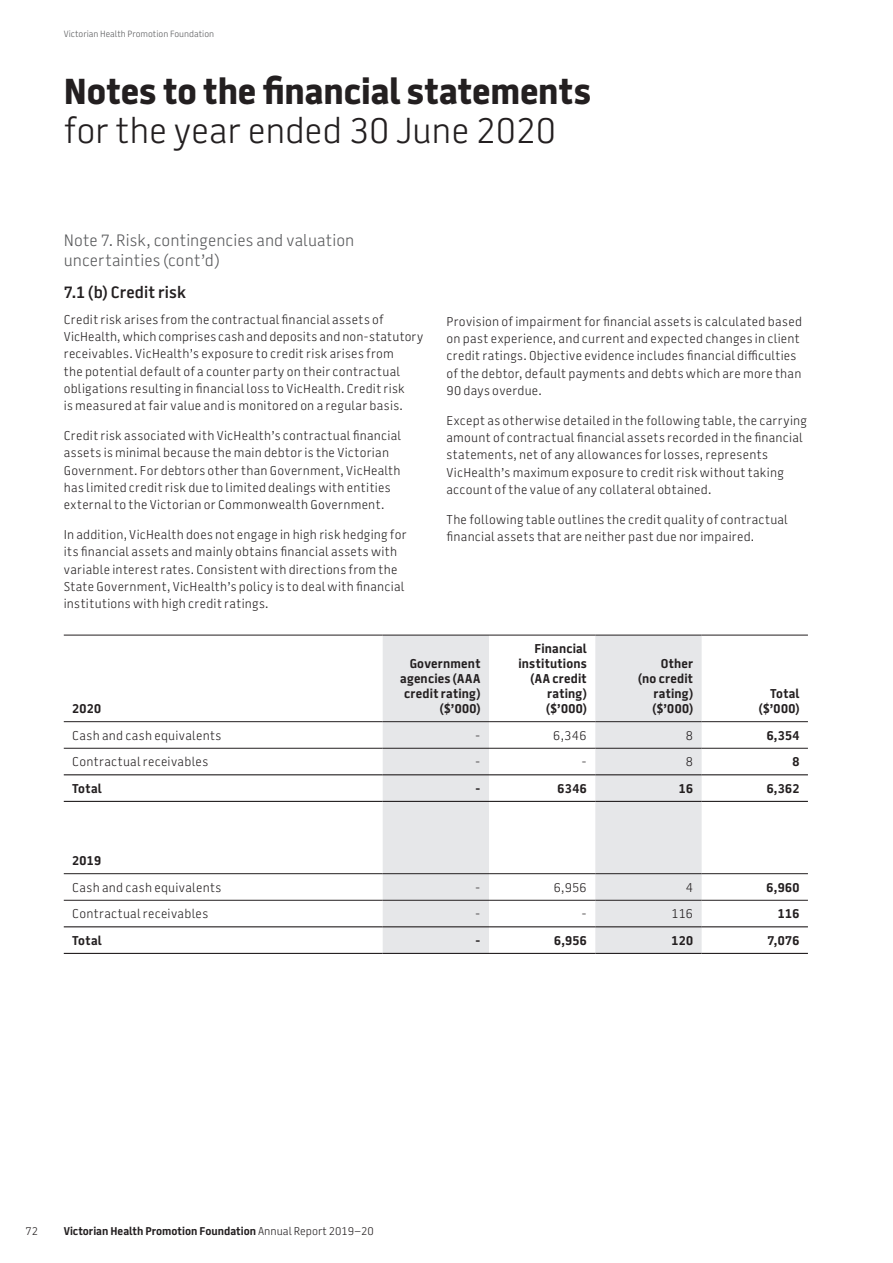
<style>
.page{position:relative;width:893px;height:1263px;background:#fff}
.page>*{position:absolute;margin:0;border:0;box-sizing:border-box;transform-origin:0 0}
.t1{font:800 36px "Battersea";letter-spacing:-.005em;color:#231f20}
.t2{font:300 36px "Battersea";letter-spacing:-.01em;color:#231f20}
.VCH15_Footnote{font:300 16.5px/19.5px "Battersea";letter-spacing:.005em;color:#57585a}
.VCH15_Heading_03{font:600 16.5px "Battersea";letter-spacing:.01em;color:#231f20}
.VCH15_Body{font:300 12.75px/17.2px "Battersea";letter-spacing:.02em;color:#231f20}
.VCH15_FIN_TABLE_HEAD{font:700 12.75px/15px "Battersea";letter-spacing:.02em;color:#231f20;text-align:right}
.VCH15_Table_text{font:300 12.75px "Battersea";letter-spacing:.025em;color:#231f20}
.VCH15_BOLD_copy{font:700 12.75px "Battersea";letter-spacing:.025em;color:#231f20}
.VCH15_Table_text-2{font:700 12.75px "Battersea";letter-spacing:.025em;color:#231f20}
.t3{font:700 11.25px "Battersea";color:#231f20}
.t4{font:300 11.25px "Battersea";color:#231f20}
.t5{font:300 9px "Battersea";color:#57585a}
.s1{font-weight:300}
</style>
<div class="page">
<svg style="left:383px;top:636px;width:319px;height:317px;fill:#e6e7e9"></svg>
<hr style="left:64px;top:635px;width:319px;height:1px;background:#231f20">
<hr style="left:383px;top:635px;width:106px;height:1px;background:#231f20">
<hr style="left:489px;top:635px;width:106px;height:1px;background:#231f20">
<hr style="left:595px;top:635px;width:107px;height:1px;background:#231f20">
<hr style="left:702px;top:635px;width:106px;height:1px;background:#231f20">
<hr style="left:64px;top:721px;width:319px;height:1px;background:#231f20">
<hr style="left:383px;top:721px;width:106px;height:1px;background:#231f20">
<hr style="left:489px;top:721px;width:106px;height:1px;background:#231f20">
<hr style="left:595px;top:721px;width:107px;height:1px;background:#231f20">
<hr style="left:702px;top:721px;width:106px;height:1px;background:#231f20">
<hr style="left:64px;top:748px;width:319px;height:1px;background:#231f20">
<hr style="left:383px;top:748px;width:106px;height:1px;background:#231f20">
<hr style="left:489px;top:748px;width:106px;height:1px;background:#231f20">
<hr style="left:595px;top:748px;width:107px;height:1px;background:#231f20">
<hr style="left:702px;top:748px;width:106px;height:1px;background:#231f20">
<hr style="left:64px;top:873px;width:319px;height:1px;background:#231f20">
<hr style="left:383px;top:873px;width:106px;height:1px;background:#231f20">
<hr style="left:489px;top:873px;width:106px;height:1px;background:#231f20">
<hr style="left:595px;top:873px;width:107px;height:1px;background:#231f20">
<hr style="left:702px;top:873px;width:106px;height:1px;background:#231f20">
<hr style="left:64px;top:900px;width:319px;height:1px;background:#231f20">
<hr style="left:383px;top:900px;width:106px;height:1px;background:#231f20">
<hr style="left:489px;top:900px;width:106px;height:1px;background:#231f20">
<hr style="left:595px;top:900px;width:107px;height:1px;background:#231f20">
<hr style="left:702px;top:900px;width:106px;height:1px;background:#231f20">
<hr style="left:64px;top:774px;width:319px;height:1px;background:#231f20">
<hr style="left:383px;top:774px;width:106px;height:1px;background:#231f20">
<hr style="left:489px;top:774px;width:106px;height:1px;background:#231f20">
<hr style="left:595px;top:774px;width:107px;height:1px;background:#231f20">
<hr style="left:702px;top:774px;width:106px;height:1px;background:#231f20">
<hr style="left:64px;top:801px;width:319px;height:1px;background:#231f20">
<hr style="left:383px;top:801px;width:106px;height:1px;background:#231f20">
<hr style="left:489px;top:801px;width:106px;height:1px;background:#231f20">
<hr style="left:595px;top:801px;width:107px;height:1px;background:#231f20">
<hr style="left:702px;top:801px;width:106px;height:1px;background:#231f20">
<hr style="left:64px;top:926px;width:319px;height:1px;background:#231f20">
<hr style="left:383px;top:926px;width:106px;height:1px;background:#231f20">
<hr style="left:489px;top:926px;width:106px;height:1px;background:#231f20">
<hr style="left:595px;top:926px;width:107px;height:1px;background:#231f20">
<hr style="left:702px;top:926px;width:106px;height:1px;background:#231f20">
<hr style="left:383px;top:953px;width:106px;height:1px;background:#231f20">
<hr style="left:489px;top:953px;width:106px;height:1px;background:#231f20">
<hr style="left:595px;top:953px;width:107px;height:1px;background:#231f20">
<hr style="left:702px;top:953px;width:106px;height:1px;background:#231f20">
<hr style="left:64px;top:953px;width:319px;height:1px;background:#231f20">
<p class="t5" style="left:64px;top:28px;width:152px">Victorian Health Promotion Foundation</p>
<h1 class="t1" style="left:64px;top:66px;width:529px">Notes to the financial statements</h1>
<h1 class="t2" style="left:64px;top:106px;width:494px">for the year ended 30 June 2020</h1>
<p class="VCH15_Footnote" style="left:64px;top:231px;width:292px">Note 7. Risk, contingencies and valuation uncertainties (cont’d)</p>
<p class="VCH15_Heading_03" style="left:64px;top:281px;width:124px">7.1 (b) Credit risk</p>
<p class="VCH15_Body" style="left:64px;top:311px;width:361px">Credit risk arises from the contractual financial assets of VicHealth, which comprises cash and deposits and non-statutory receivables. VicHealth’s exposure to credit risk arises from<br>the potential default of a counter party on their contractual obligations resulting in financial loss to VicHealth. Credit risk<br>is measured at fair value and is monitored on a regular basis.</p>
<p class="VCH15_Body" style="left:64px;top:427px;width:339px">Credit risk associated with VicHealth’s contractual financial assets is minimal because the main debtor is the Victorian Government. For debtors other than Government, VicHealth has limited credit risk due to limited dealings with entities external to the Victorian or Commonwealth Government.</p>
<p class="VCH15_Body" style="left:64px;top:526px;width:344px">In addition, VicHealth does not engage in high risk hedging for its financial assets and mainly obtains financial assets with variable interest rates. Consistent with directions from the State Government, VicHealth’s policy is to deal with financial institutions with high credit ratings.</p>
<p class="VCH15_Body" style="left:446px;top:313px;width:357px">Provision of impairment for financial assets is calculated based on past experience, and current and expected changes in client credit ratings. Objective evidence includes financial difficulties of the debtor, default payments and debts which are more than 90 days overdue.</p>
<p class="VCH15_Body" style="left:446px;top:412px;width:362px">Except as otherwise detailed in the following table, the carrying amount of contractual financial assets recorded in the financial statements, net of any allowances for losses, represents VicHealth’s maximum exposure to credit risk without taking account of the value of any collateral obtained.</p>
<p class="VCH15_Body" style="left:446px;top:511px;width:343px">The following table outlines the credit quality of contractual financial assets that are neither past due nor impaired.</p>
<p class="VCH15_FIN_TABLE_HEAD" style="left:72px;top:702px;width:30px">2020</p>
<p class="VCH15_FIN_TABLE_HEAD" style="left:400px;top:657px;width:82px">Government agencies (AAA credit rating) ($’000)</p>
<p class="VCH15_FIN_TABLE_HEAD" style="left:518px;top:642px;width:70px">Financial institutions (AA credit rating) ($’000)</p>
<p class="VCH15_FIN_TABLE_HEAD" style="left:638px;top:657px;width:56px">Other<br>(no credit rating) ($’000)</p>
<p class="VCH15_FIN_TABLE_HEAD" style="left:770px;top:687px;width:31px">Total</p>
<p class="VCH15_FIN_TABLE_HEAD" style="left:759px;top:702px;width:42px">($’000)</p>
<p class="VCH15_Table_text" style="left:72px;top:727px;width:151px">Cash and cash equivalents</p>
<p class="VCH15_Table_text" style="left:475px;top:727px;width:7px">-</p>
<p class="VCH15_Table_text" style="left:553px;top:727px;width:35px">6,346</p>
<p class="VCH15_Table_text" style="left:686px;top:727px;width:9px">8</p>
<p class="VCH15_Table_text-2" style="left:767px;top:726px;width:34px">6,354</p>
<p class="VCH15_Table_text" style="left:72px;top:753px;width:137px">Contractual receivables</p>
<p class="VCH15_Table_text" style="left:475px;top:753px;width:7px">-</p>
<p class="VCH15_Table_text" style="left:582px;top:753px;width:7px">-</p>
<p class="VCH15_Table_text" style="left:686px;top:753px;width:9px">8</p>
<p class="VCH15_Table_text-2" style="left:792px;top:753px;width:9px">8</p>
<p class="VCH15_BOLD_copy" style="left:72px;top:780px;width:31px">Total</p>
<p class="VCH15_Table_text-2" style="left:476px;top:780px;width:6px">-</p>
<p class="VCH15_BOLD_copy" style="left:558px;top:780px;width:31px">6346</p>
<p class="VCH15_BOLD_copy" style="left:679px;top:780px;width:16px">16</p>
<p class="VCH15_BOLD_copy" style="left:767px;top:780px;width:34px">6,362</p>
<p class="VCH15_FIN_TABLE_HEAD" style="left:72px;top:854px;width:30px">2019</p>
<p class="VCH15_Table_text" style="left:72px;top:879px;width:151px">Cash and cash equivalents</p>
<p class="VCH15_Table_text" style="left:475px;top:879px;width:7px">-</p>
<p class="VCH15_Table_text" style="left:554px;top:879px;width:35px">6,956</p>
<p class="VCH15_Table_text" style="left:686px;top:879px;width:9px">4</p>
<p class="VCH15_Table_text-2" style="left:767px;top:878px;width:34px">6,960</p>
<p class="VCH15_Table_text" style="left:72px;top:905px;width:137px">Contractual receivables</p>
<p class="VCH15_Table_text" style="left:475px;top:905px;width:7px">-</p>
<p class="VCH15_Table_text" style="left:582px;top:905px;width:7px">-</p>
<p class="VCH15_Table_text" style="left:671px;top:905px;width:23px">116</p>
<p class="VCH15_Table_text-2" style="left:778px;top:905px;width:23px">116</p>
<p class="VCH15_BOLD_copy" style="left:72px;top:932px;width:31px">Total</p>
<p class="VCH15_BOLD_copy" style="left:476px;top:932px;width:6px">-</p>
<p class="VCH15_BOLD_copy" style="left:554px;top:932px;width:34px">6,956</p>
<p class="VCH15_BOLD_copy" style="left:672px;top:932px;width:23px">120</p>
<p class="VCH15_BOLD_copy" style="left:768px;top:932px;width:33px">7,076</p>
<p class="t4" style="left:26px;top:1224px;width:14px">72</p>
<p class="t3" style="left:64px;top:1223px;width:312px">Victorian Health Promotion Foundation <span class="s1">Annual Report 2019–20</span></p>
</div>
